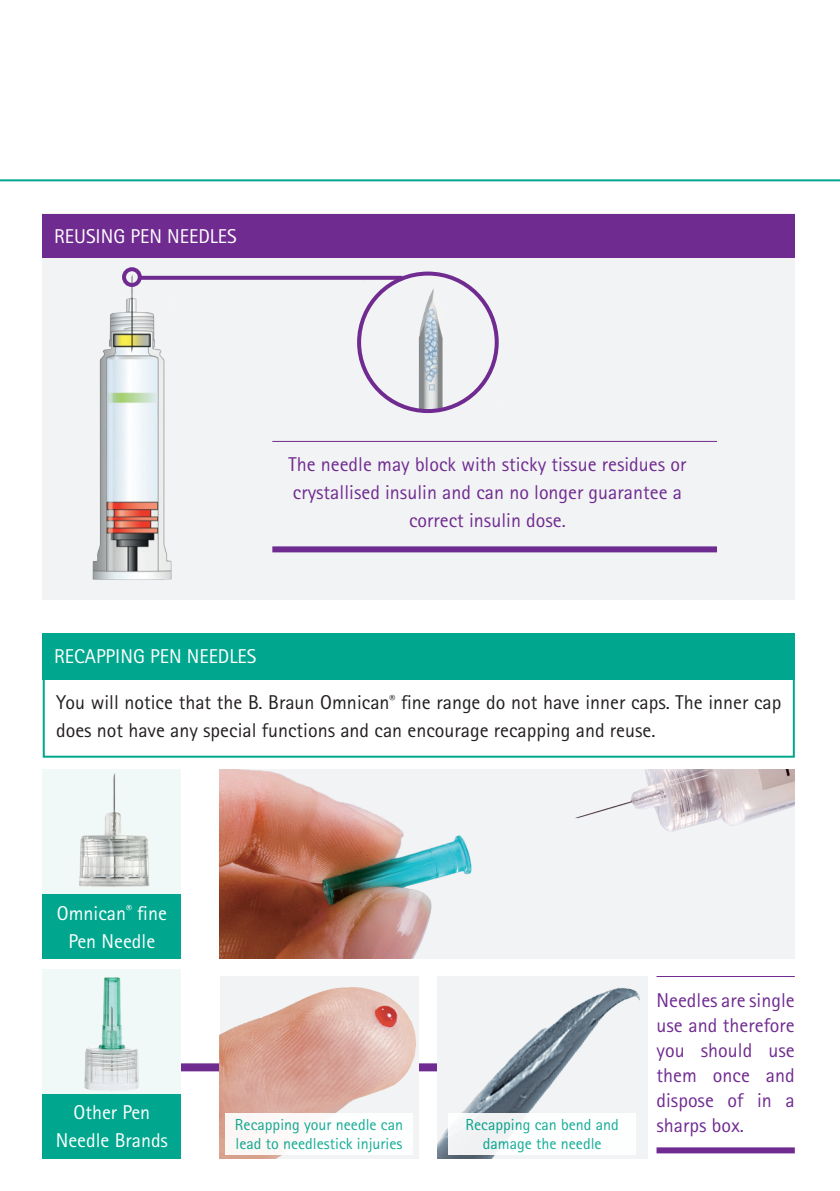
<style>
.page{position:relative;width:840px;height:1191px;background:#fff}
.page>*{position:absolute;margin:0;border:0;box-sizing:border-box;transform-origin:0 0}
.t1{font:20px/25px "Rotis Sans Serif Pro";color:#702b91;text-align:center}
.t2{font:20px/28px "Rotis Sans Serif Pro";color:#231f20}
.t3{font:20px/28px "Rotis Sans Serif Pro";color:#fff;text-align:center}
.t4{font:16px/19.2px "Rotis Sans Serif Pro";color:#00a78e}
</style>
<div class="page">
<div style="left:175px;top:1063px;width:456px;height:8px;background:#702b91"></div>
<div style="left:43px;top:214px;width:751px;height:386px;background:#f2f3f4"></div>
<img style="left:92px;top:271px;width:84px;height:309px">
<img style="left:357px;top:274px;width:142px;height:140px">
<svg style="left:142px;top:276px;width:260px;height:4px"></svg>
<div style="left:357px;top:271px;width:141px;height:142px;border:4px solid #702b91;border-radius:50%"></div>
<div style="left:122px;top:267px;width:20px;height:20px;border:4px solid #702b91;border-radius:50%"></div>
<div style="left:43px;top:214px;width:751px;height:43px;background:#702b91"></div>
<hr style="left:272px;top:441px;width:444px;height:1px;background:#702b91">
<div style="left:272px;top:546px;width:444px;height:6px;background:#702b91"></div>
<hr style="left:0;top:179px;width:839px;height:2px;background:#00a78e">
<div style="left:43px;top:675px;width:751px;height:82px;border:2px solid #00a78e"></div>
<div style="left:43px;top:632px;width:751px;height:47px;background:#00a78e"></div>
<div style="left:43px;top:769px;width:138px;height:125px;background:#f0f9f7"></div>
<img style="left:79px;top:773px;width:71px;height:114px">
<div style="left:43px;top:894px;width:138px;height:65px;background:#00a78e"></div>
<div style="left:43px;top:969px;width:138px;height:125px;background:#f0f9f7"></div>
<img style="left:84px;top:977px;width:55px;height:114px">
<div style="left:43px;top:1094px;width:138px;height:64px;background:#00a78e"></div>
<img style="left:219px;top:769px;width:575px;height:190px">
<img style="left:219px;top:976px;width:199px;height:182px">
<img style="left:437px;top:976px;width:210px;height:182px">
<div style="left:225px;top:1113px;width:187px;height:42px;background:#fff"></div>
<div style="left:448px;top:1113px;width:187px;height:42px;background:#fff"></div>
<div style="left:656px;top:1147px;width:138px;height:6px;background:#702b91"></div>
<hr style="left:656px;top:976px;width:138px;height:1px;background:#702b91">
<p class="t3" style="left:54px;top:222px;width:184px">REUSING PEN NEEDLES</p>
<p class="t1" style="left:288px;top:450px;width:399px;line-height:28px">The needle may block with sticky tissue residues or crystallised insulin and can no longer guarantee a correct insulin dose.</p>
<p class="t3" style="left:54px;top:642px;width:204px">RECAPPING PEN NEEDLES</p>
<p class="t2" style="left:56px;top:688px;width:726px">You will notice that the B. Braun Omnican<sup>®</sup> fine range do not have inner caps. The inner cap does not have any special functions and can encourage recapping and reuse.</p>
<p class="t3" style="left:57px;top:899px;width:111px">Omnican<sup>®</sup> fine<br>Pen Needle</p>
<p class="t3" style="left:56px;top:1098px;width:114px">Other Pen<br>Needle Brands</p>
<p class="t4" style="left:235px;top:1115px;width:169px">Recapping your needle can lead to needlestick injuries</p>
<p class="t4" style="left:465px;top:1115px;width:155px;text-align:center">Recapping can bend and damage the needle</p>
<p class="t1" style="left:656px;top:988px;width:140px;text-align:justify">Needles are single use and therefore you should use them once and dispose of in a sharps box.</p>
</div>
